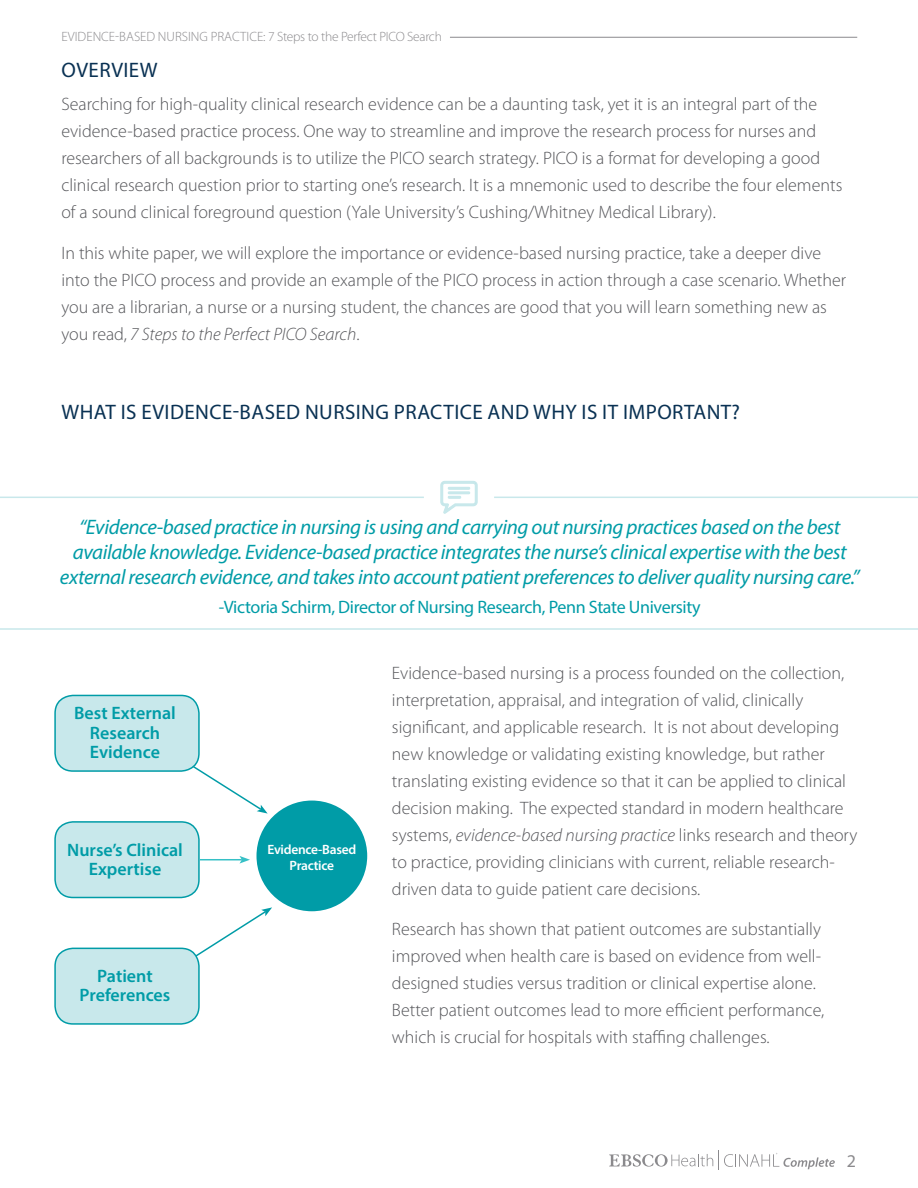
<style>
.page{position:relative;width:918px;height:1188px;background:#fff}
.page>*{position:absolute;margin:0;border:0;box-sizing:border-box;transform-origin:0 0}
.Call_out{font:italic 21px/25.2px "Myriad Pro";letter-spacing:-.02em;color:#009ca7;text-align:center}
.Subhead_3{font:21px "Myriad Pro";letter-spacing:.02em;color:#093153}
.Body_2{font:300 18px/27px "Myriad Pro";color:#55565a}
.t1{font:600 18px/19.5px "Myriad Pro";color:#009ca7;text-align:center}
.Call_out-2{font:18px "Myriad Pro";letter-spacing:-.02em;color:#009ca7}
.t2{font:18px "Myriad Pro";color:#8b8a8d}
.t3{font:300 13.5px "Myriad Pro";color:#8b8a8d}
.Call_out-3{font:600 13.5px/16.2px "Myriad Pro";letter-spacing:-.02em;color:#fff;text-align:center}
.s1{font-style:italic}
</style>
<div class="page">
<hr style="left:450px;top:37px;width:407px;height:1px;background:#8b8a8d">
<svg style="left:609px;top:1154px;width:104px;height:13px"></svg>
<svg style="left:724px;top:1153px;width:111px;height:17px"></svg>
<div style="left:55px;top:695px;width:144px;height:76px;background:#c8e8eb;border-radius:18px"></div>
<div style="left:54px;top:695px;width:146px;height:77px;border:2px solid #009ca7;border-radius:18px"></div>
<div style="left:55px;top:822px;width:144px;height:76px;background:#c8e8eb;border-radius:18px"></div>
<div style="left:54px;top:821px;width:146px;height:77px;border:2px solid #009ca7;border-radius:18px"></div>
<div style="left:55px;top:948px;width:144px;height:76px;background:#c8e8eb;border-radius:18px"></div>
<div style="left:54px;top:948px;width:146px;height:77px;border:2px solid #009ca7;border-radius:18px"></div>
<div style="left:257px;top:801px;width:110px;height:110px;background:#009ca7;border-radius:50%"></div>
<hr style="left:0;top:628px;width:918px;height:2px;background:#c8e8eb">
<hr style="left:494px;top:497px;width:424px;height:1px;background:#c8e8eb">
<hr style="left:0;top:497px;width:424px;height:1px;background:#c8e8eb">
<svg style="left:440px;top:480px;width:38px;height:34px"></svg>
<svg style="left:191px;top:764px;width:77px;height:50px"></svg>
<hr style="left:200px;top:859px;width:42px;height:1px;background:#36c0c6">
<svg style="left:240px;top:856px;width:10px;height:8px"></svg>
<svg style="left:194px;top:907px;width:78px;height:51px"></svg>
<p class="t3" style="left:61px;top:29px;width:382px">EVIDENCE-BASED NURSING PRACTICE: 7 Steps to the Perfect PICO Search</p>
<p class="Subhead_3" style="left:62px;top:57px;width:98px">OVERVIEW</p>
<p class="Body_2" style="left:61px;top:91px;width:783px">Searching for high-quality clinical research evidence can be a daunting task, yet it is an integral part of the evidence-based practice process. One way to streamline and improve the research process for nurses and researchers of all backgrounds is to utilize the PICO search strategy. PICO is a format for developing a good clinical research question prior to starting one’s research. It is a mnemonic used to describe the four elements of a sound clinical foreground question (Yale University’s Cushing/Whitney Medical Library).</p>
<p class="Body_2" style="left:61px;top:240px;width:786px">In this white paper, we will explore the importance or evidence-based nursing practice, take a deeper dive into the PICO process and provide an example of the PICO process in action through a case scenario. Whether you are a librarian, a nurse or a nursing student, the chances are good that you will learn something new as you read, <span class="s1">7 Steps to the Perfect PICO Search</span>.</p>
<p class="Subhead_3" style="left:62px;top:399px;width:680px">WHAT IS EVIDENCE-BASED NURSING PRACTICE AND WHY IS IT IMPORTANT?</p>
<p class="Call_out" style="left:60px;top:514px;width:801px">“Evidence-based practice in nursing is using and carrying out nursing practices based on the best available knowledge. Evidence-based practice integrates the nurse’s clinical expertise with the best external research evidence, and takes into account patient preferences to deliver quality nursing care.”</p>
<p class="Call_out-2" style="left:219px;top:595px;width:483px">-Victoria Schirm, Director of Nursing Research, Penn State University</p>
<p class="t1" style="left:74px;top:703px;width:103px">Best External<br>Research<br>Evidence</p>
<p class="t1" style="left:67px;top:840px;width:117px">Nurse’s Clinical<br>Expertise</p>
<p class="t1" style="left:80px;top:965px;width:92px">Patient<br>Preferences</p>
<p class="Call_out-3" style="left:267px;top:841px;width:90px">Evidence-Based<br>Practice</p>
<p class="Body_2" style="left:392px;top:660px;width:467px">Evidence-based nursing is a process founded on the collection, interpretation, appraisal, and integration of valid, clinically significant, and applicable research. It is not about developing new knowledge or validating existing knowledge, but rather translating existing evidence so that it can be applied to clinical decision making. The expected standard in modern healthcare systems, <span class="s1">evidence-based nursing practice</span> links research and theory to practice, providing clinicians with current, reliable research&shy;driven data to guide patient care decisions.</p>
<p class="Body_2" style="left:392px;top:916px;width:434px">Research has shown that patient outcomes are substantially improved when health care is based on evidence from well&shy;designed studies versus tradition or clinical expertise alone.<br>Better patient outcomes lead to more efficient performance, which is crucial for hospitals with staffing challenges.</p>
<p class="t2" style="left:847px;top:1150px;width:11px">2</p>
</div>
